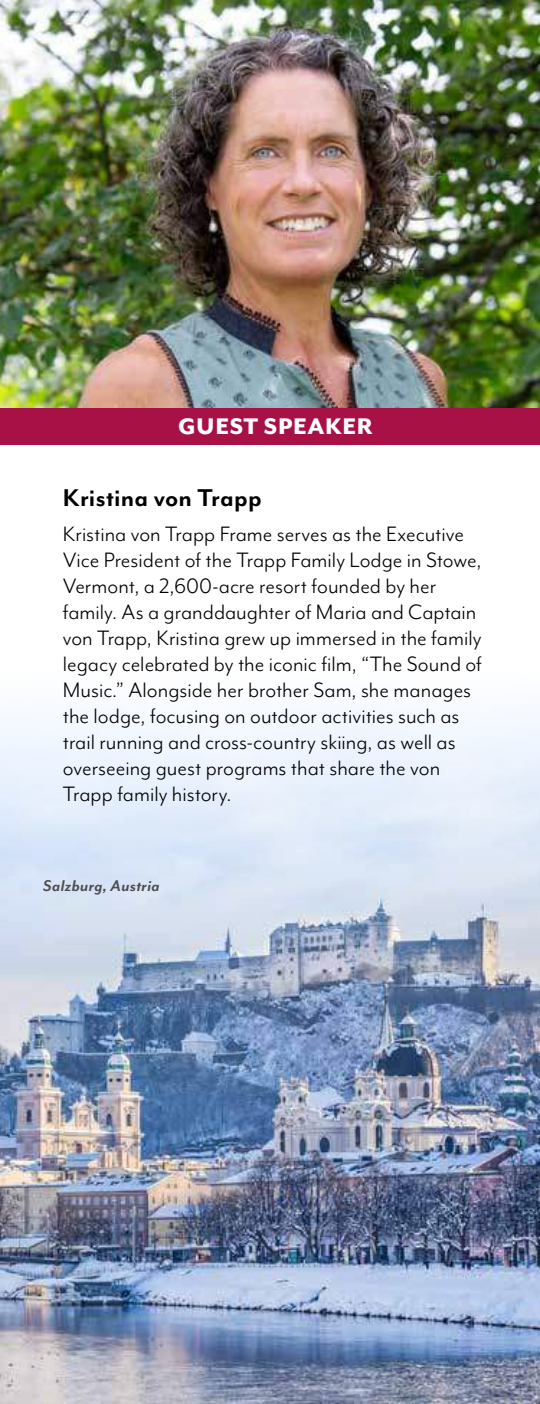
<style>
.page{position:relative;width:540px;height:1404px;background:#fff}
.page>*{position:absolute;margin:0;border:0;box-sizing:border-box;transform-origin:0 0}
.t1{font:700 28px "Mr Eaves Mod OT";letter-spacing:.005em;color:#000}
.t2{font:800 26px "Mr Eaves Mod OT";letter-spacing:.025em;color:#fff}
.t3{font:24px/26px "Mr Eaves Mod OT";color:#000}
.t4{font:italic 700 18px "Mr Eaves Mod OT";letter-spacing:.015em;color:#4c4d4f}
</style>
<div class="page">
<img style="left:0;top:0;width:540px;height:408px">
<img style="left:0;top:712px;width:540px;height:692px">
<div style="left:0;top:408px;width:540px;height:36px;background:#a71146"></div>
<p class="t2" style="left:178px;top:416px;width:196px">GUEST SPEAKER</p>
<p class="t1" style="left:63px;top:486px;width:200px">Kristina von Trapp</p>
<p class="t3" style="left:63px;top:522px;width:421px">Kristina von Trapp Frame serves as the Executive Vice President of the Trapp Family Lodge in Stowe, Vermont, a 2,600-acre resort founded by her family. As a granddaughter of Maria and Captain von Trapp, Kristina grew up immersed in the family legacy celebrated by the iconic film, “The Sound of Music.” Alongside her brother Sam, she manages the lodge, focusing on outdoor activities such as trail running and cross-country skiing, as well as overseeing guest programs that share the von Trapp family history.</p>
<p class="t4" style="left:43px;top:880px;width:118px">Salzburg, Austria</p>
</div>
